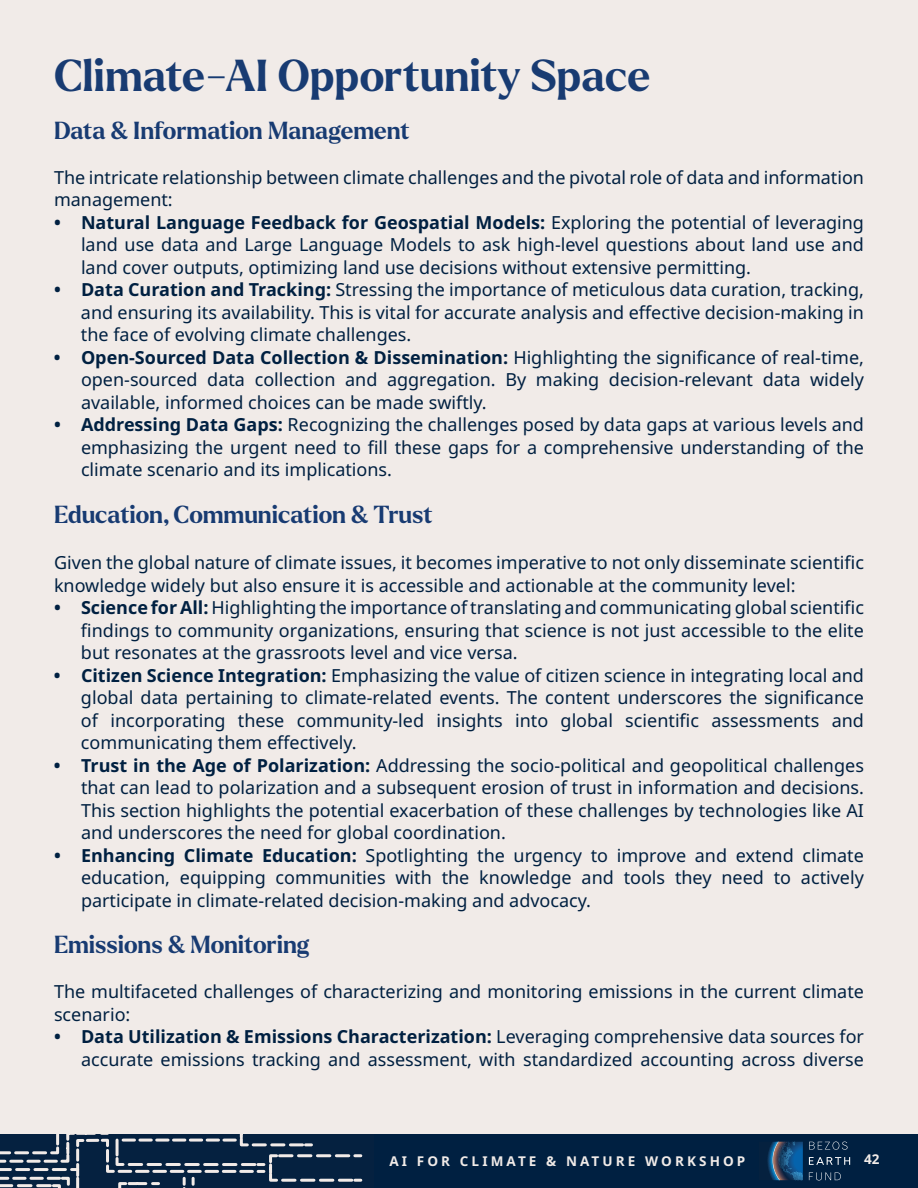
<style>
.page{position:relative;width:918px;height:1188px;background:#f1ebe8}
.page>*{position:absolute;margin:0;border:0;box-sizing:border-box;transform-origin:0 0}
.t1{font:700 43.5px "Larken";color:#183b72}
.t2{font:700 24px "Larken";color:#183b72}
.t3{font:18px/22.5px "Noto Sans";color:#002041;text-align:justify}
.t4{font:700 13.5px "Noto Sans";letter-spacing:.23em;color:#f1ebe8}
.s1{font-weight:700}
</style>
<div class="page">
<div style="left:0;top:1134px;width:918px;height:54px;background:#002041"></div>
<svg style="left:809px;top:1157px;width:41px;height:8px"></svg>
<svg style="left:809px;top:1172px;width:32px;height:8px"></svg>
<svg style="left:809px;top:1142px;width:39px;height:8px"></svg>
<svg style="left:767px;top:1142px;width:36px;height:38px"></svg>
<div style="left:0;top:1134px;width:373px;height:54px;background:#052140"></div>
<svg style="left:1px;top:1134px;width:360px;height:54px"></svg>
<h1 class="t1" style="left:54px;top:47px;width:598px">Climate-AI Opportunity Space</h1>
<h2 class="t2" style="left:54px;top:115px;width:357px">Data &amp; Information Management</h2>
<p class="t3" style="left:54px;top:167px;width:812px">The intricate relationship between climate challenges and the pivotal role of data and information management:</p>
<p class="t3" style="left:81px;top:212px;width:785px;text-indent:-27px"><span class="s1">• Natural Language Feedback for Geospatial Models:</span> Exploring the potential of leveraging land use data and Large Language Models to ask high-level questions about land use and land cover outputs, optimizing land use decisions without extensive permitting.</p>
<p class="t3" style="left:81px;top:279px;width:785px;text-indent:-27px"><span class="s1">• Data Curation and Tracking:</span> Stressing the importance of meticulous data curation, tracking, and ensuring its availability. This is vital for accurate analysis and effective decision-making in the face of evolving climate challenges.</p>
<p class="t3" style="left:81px;top:347px;width:785px;text-indent:-27px"><span class="s1">• Open-Sourced Data Collection &amp; Dissemination:</span> Highlighting the significance of real-time, open-sourced data collection and aggregation. By making decision-relevant data widely available, informed choices can be made swiftly.</p>
<p class="t3" style="left:81px;top:414px;width:785px;text-indent:-27px"><span class="s1">• Addressing Data Gaps:</span> Recognizing the challenges posed by data gaps at various levels and emphasizing the urgent need to fill these gaps for a comprehensive understanding of the climate scenario and its implications.</p>
<h2 class="t2" style="left:54px;top:499px;width:380px">Education, Communication &amp; Trust</h2>
<p class="t3" style="left:54px;top:552px;width:812px">Given the global nature of climate issues, it becomes imperative to not only disseminate scientific knowledge widely but also ensure it is accessible and actionable at the community level:</p>
<p class="t3" style="left:81px;top:597px;width:785px;text-indent:-27px"><span class="s1">• Science for All:</span> Highlighting the importance of translating and communicating global scientific findings to community organizations, ensuring that science is not just accessible to the elite but resonates at the grassroots level and vice versa.</p>
<p class="t3" style="left:81px;top:665px;width:785px;text-indent:-27px"><span class="s1">• Citizen Science Integration:</span> Emphasizing the value of citizen science in integrating local and global data pertaining to climate-related events. The content underscores the significance of incorporating these community-led insights into global scientific assessments and communicating them effectively.</p>
<p class="t3" style="left:81px;top:755px;width:785px;text-indent:-27px"><span class="s1">• Trust in the Age of Polarization:</span> Addressing the socio-political and geopolitical challenges that can lead to polarization and a subsequent erosion of trust in information and decisions.<br>This section highlights the potential exacerbation of these challenges by technologies like AI and underscores the need for global coordination.</p>
<p class="t3" style="left:81px;top:845px;width:784px;text-indent:-27px"><span class="s1">• Enhancing Climate Education:</span> Spotlighting the urgency to improve and extend climate education, equipping communities with the knowledge and tools they need to actively participate in climate-related decision-making and advocacy.</p>
<h2 class="t2" style="left:54px;top:929px;width:257px">Emissions &amp; Monitoring</h2>
<p class="t3" style="left:54px;top:981px;width:812px">The multifaceted challenges of characterizing and monitoring emissions in the current climate scenario:</p>
<p class="t3" style="left:54px;top:1026px;width:812px;text-align:right"><span class="s1">• Data Utilization &amp; Emissions Characterization:</span> Leveraging comprehensive data sources for accurate emissions tracking and assessment, with standardized accounting across diverse</p>
<p class="t4" style="left:390px;top:1152px;width:357px">AI FOR CLIMATE &amp; NATURE WORKSHOP</p>
<p class="t4" style="left:864px;top:1149px;width:17px">42</p>
</div>
